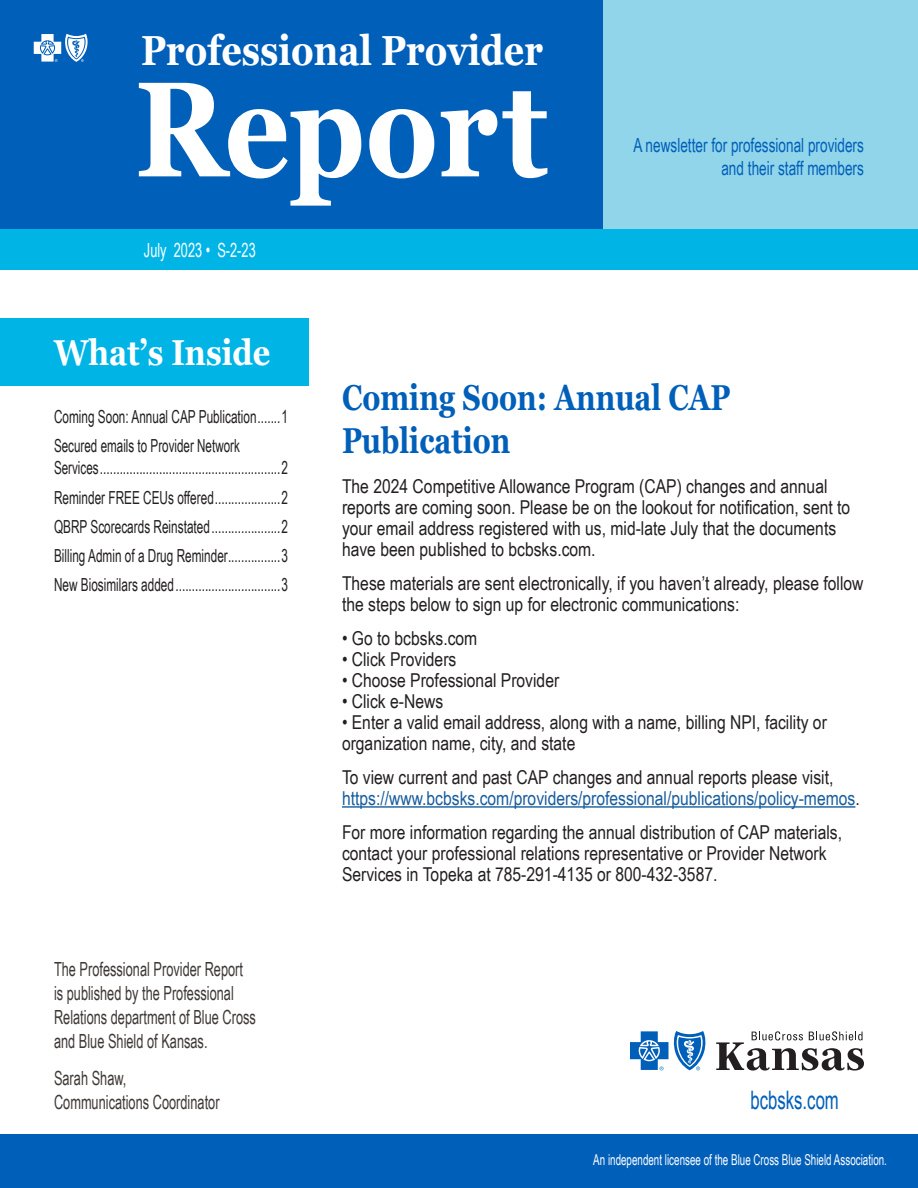
<style>
.page{position:relative;width:918px;height:1188px;background:#fff}
.page>*{position:absolute;margin:0;border:0;box-sizing:border-box;transform-origin:0 0}
.t1{font:700 135px "Georgia";color:#fff;scale:.85 1}
.t2{font:700 42px "Georgia";color:#fff;scale:.85 1}
.Primary_headline_-_b{font:700 36px/43.2px "Georgia";color:#005fb9;scale:.79 1}
.t3{font:700 36px "Georgia";color:#fff;scale:.85 1}
.Primary_headline_-_b-2{font:25.5px "Arial Narrow";color:#005fb9;scale:.8 1}
.Body_Copy{font:19.5px/24px "Arial Narrow";color:#3e3835;scale:.8 1}
.t4{font:19.5px/23.4px "Arial Narrow";color:#005fb9;text-align:right;scale:.85 1}
.Body_Copy-2{font:19.5px "Arial Narrow";color:#fff;scale:.8 1}
.Body_Copy-3{font:19.2px/20.9px "Arial Narrow";color:#231f20}
.Body_Copy-4{font:19.2px/20.9px "Arial Narrow";color:#175d9e}
.What_s_Inside{font:18px "Arial Narrow";color:#231f20;scale:.8 1}
.What_s_Inside-2{font:18px/22.5px "Arial Narrow";color:#231f20;scale:.79 1}
.t5{font:15px "Arial Narrow";color:#fff;scale:.8 1}
.s1{color:#231f20}
</style>
<div class="page">
<svg style="left:630px;top:1031px;width:76px;height:39px"></svg>
<svg style="left:716px;top:1031px;width:148px;height:40px"></svg>
<div style="left:0;top:0;width:603px;height:270px;background:#005fb9"></div>
<div style="left:603px;top:0;width:315px;height:270px;background:#91d5ea"></div>
<div style="left:0;top:318px;width:308px;height:68px;background:#00b5e6"></div>
<div style="left:0;top:1134px;width:918px;height:54px;background:#005fb9"></div>
<div style="left:0;top:230px;width:918px;height:40px;background:#00b5e6"></div>
<svg style="left:34px;top:34px;width:54px;height:28px"></svg>
<hr style="left:342px;top:806px;width:513px;height:2px;background:#175d9e">
<p class="t2" style="left:141px;top:24px;width:474px">Professional Provider</p>
<p class="t1" style="left:135px;top:43px;width:487px">Report</p>
<p class="Body_Copy-2" style="left:144px;top:236px;width:141px">July 2023 • S-2-23</p>
<p class="t3" style="left:54px;top:330px;width:256px">What’s Inside</p>
<p class="t4" style="left:634px;top:132px;width:273px">A newsletter for professional providers and their staff members</p>
<p class="What_s_Inside" style="left:54px;top:403px;width:294px">Coming Soon: Annual CAP Publication.......1</p>
<p class="What_s_Inside-2" style="left:54px;top:434px;width:298px">Secured emails to Provider Network<br>Services.......................................................2</p>
<p class="What_s_Inside" style="left:54px;top:484px;width:294px">Reminder FREE CEUs offered....................2</p>
<p class="What_s_Inside" style="left:54px;top:513px;width:294px">QBRP Scorecards Reinstated.....................2</p>
<p class="What_s_Inside" style="left:54px;top:543px;width:294px">Billing Admin of a Drug Reminder................3</p>
<p class="What_s_Inside" style="left:54px;top:572px;width:294px">New Biosimilars added................................3</p>
<p class="Body_Copy" style="left:54px;top:956px;width:254px">The Professional Provider Report is published by the Professional<br>Relations department of Blue Cross and Blue Shield of Kansas.</p>
<p class="Body_Copy" style="left:54px;top:1066px;width:209px">Sarah Shaw,<br>Communications Coordinator</p>
<p class="Primary_headline_-_b" style="left:342px;top:376px;width:493px">Coming Soon: Annual CAP<br>Publication</p>
<p class="Body_Copy-3" style="left:342px;top:475px;width:510px">The 2024 Competitive Allowance Program (CAP) changes and annual reports are coming soon. Please be on the lookout for notification, sent to your email address registered with us, mid-late July that the documents have been published to bcbsks.com.</p>
<p class="Body_Copy-3" style="left:342px;top:572px;width:523px">These materials are sent electronically, if you haven’t already, please follow the steps below to sign up for electronic communications:</p>
<p class="Body_Copy-3" style="left:342px;top:628px;width:137px">• Go to bcbsks.com</p>
<p class="Body_Copy-3" style="left:342px;top:648px;width:116px">• Click Providers</p>
<p class="Body_Copy-3" style="left:342px;top:669px;width:219px">• Choose Professional Provider</p>
<p class="Body_Copy-3" style="left:342px;top:690px;width:103px">• Click e-News</p>
<p class="Body_Copy-3" style="left:342px;top:711px;width:486px">• Enter a valid email address, along with a name, billing NPI, facility or organization name, city, and state</p>
<p class="Body_Copy-4" style="left:342px;top:766px;width:519px"><span class="s1">To view current and past CAP changes and annual reports please visit, </span>https://www.bcbsks.com/providers/professional/publications/policy-memos<span class="s1">.</span></p>
<p class="Body_Copy-3" style="left:342px;top:821px;width:502px">For more information regarding the annual distribution of CAP materials, contact your professional relations representative or Provider Network<br>Services in Topeka at 785-291-4135 or 800-432-3587.</p>
<p class="Primary_headline_-_b-2" style="left:751px;top:1082px;width:112px">bcbsks.com</p>
<p class="t5" style="left:593px;top:1149px;width:369px">An independent licensee of the Blue Cross Blue Shield Association.</p>
</div>
